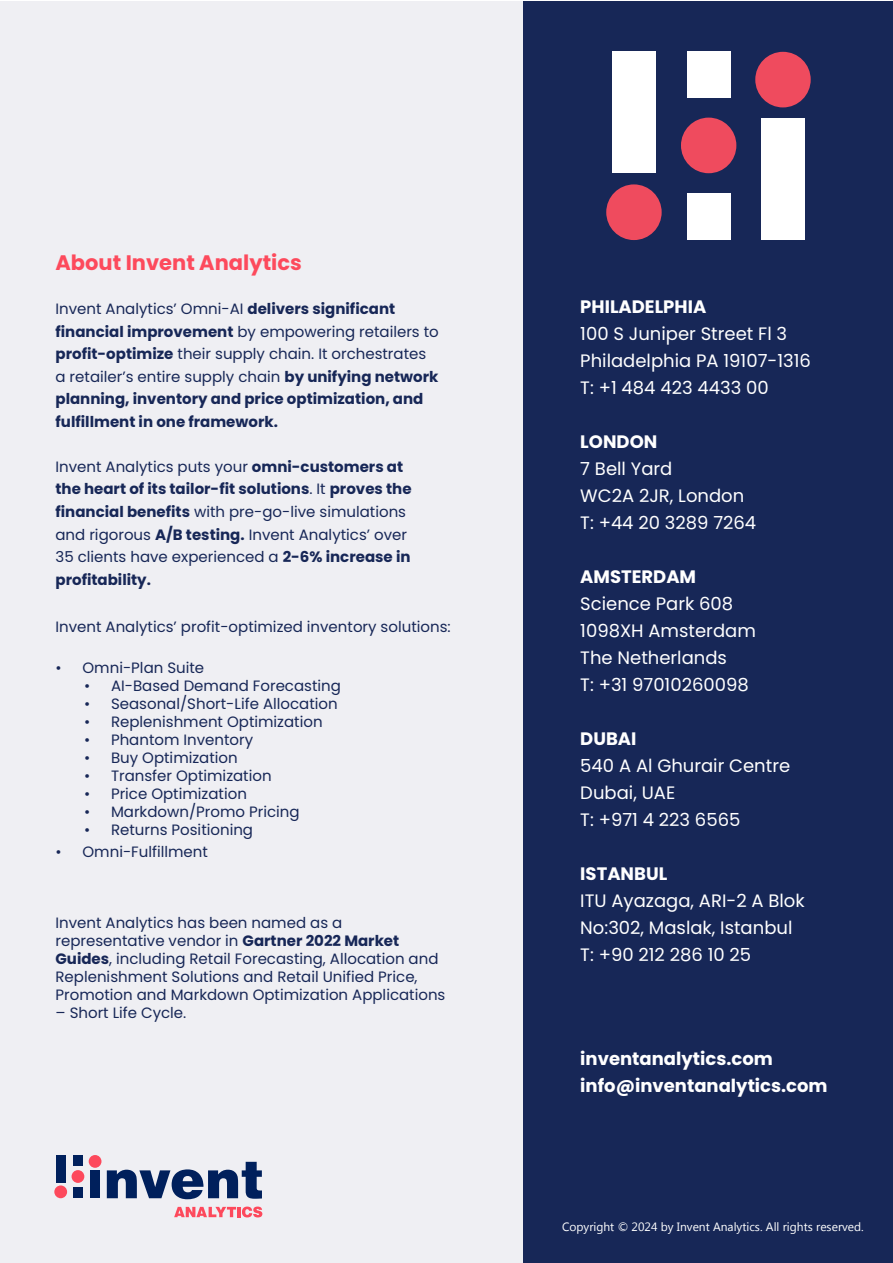
<style>
.page{position:relative;width:893px;height:1263px;background:#fff}
.page>*{position:absolute;margin:0;border:0;box-sizing:border-box;transform-origin:0 0}
.t1{font:700 21px "Poppins";color:#fd4a5c}
.t2{font:18px "Poppins";color:#fff}
.t3{font:700 18px "Poppins";color:#fff}
.t4{font:15px/18px "Poppins";color:#172757}
.t5{font:700 15px/22.5px "Poppins";color:#172757}
.t6{font:12px "Microsoft New Tai Lue";color:#fff}
.s1{font-weight:400}
.s2{font-weight:700}
</style>
<div class="page">
<div style="left:0;top:2px;width:571px;height:1261px;background:#efeff3"></div>
<div style="left:90px;top:1170px;width:10px;height:28px;background:#00205c"></div>
<div style="left:73px;top:1187px;width:10px;height:11px;background:#00205c"></div>
<div style="left:73px;top:1155px;width:10px;height:10px;background:#00205c"></div>
<svg style="left:107px;top:1162px;width:155px;height:37px"></svg>
<div style="left:72px;top:1170px;width:12px;height:13px;background:#fd495c;border-radius:50%"></div>
<div style="left:89px;top:1155px;width:12px;height:13px;background:#fd495c;border-radius:6px"></div>
<svg style="left:174px;top:1207px;width:62px;height:10px"></svg>
<hr style="left:237px;top:1207px;width:4px;height:10px;background:#fd495c">
<svg style="left:242px;top:1206px;width:20px;height:11px"></svg>
<div style="left:56px;top:1155px;width:10px;height:28px;background:#00205c"></div>
<svg style="left:54px;top:1185px;width:13px;height:13px"></svg>
<div style="left:524px;top:2px;width:369px;height:1261px;background:#172757"></div>
<div style="left:761px;top:119px;width:43px;height:121px;background:#fff"></div>
<div style="left:687px;top:193px;width:43px;height:47px;background:#fff"></div>
<div style="left:687px;top:51px;width:43px;height:47px;background:#fff"></div>
<div style="left:681px;top:118px;width:55px;height:55px;background:#ef4b5e;border-radius:50%"></div>
<div style="left:755px;top:52px;width:56px;height:55px;background:#ef4b5e;border-radius:50%"></div>
<div style="left:612px;top:52px;width:43px;height:121px;background:#fff"></div>
<div style="left:606px;top:184px;width:56px;height:56px;background:#ef4b5e;border-radius:50%"></div>
<p class="t1" style="left:56px;top:251px;width:248px">About Invent Analytics</p>
<p class="t5" style="left:56px;top:298px;width:385px"><span class="s1">Invent Analytics’ Omni-AI</span> delivers significant financial improvement <span class="s1">by empowering retailers to </span>profit-optimize <span class="s1">their supply chain. It orchestrates a retailer’s entire supply chain</span> by unifying network planning, inventory and price optimization, and fulfillment in one framework.</p>
<p class="t5" style="left:56px;top:456px;width:358px"><span class="s1">Invent Analytics puts your</span> omni-customers at the heart of its tailor-fit solutions<span class="s1">. It</span> proves the financial benefits <span class="s1">with pre-go-live simulations and rigorous</span> A/B testing. <span class="s1">Invent Analytics’ over 35 clients have experienced a</span> 2-6% increase in profitability.</p>
<p class="t4" style="left:56px;top:618px;width:397px">Invent Analytics’ profit-optimized inventory solutions:</p>
<p class="t4" style="left:56px;top:659px;width:150px">• Omni-Plan Suite</p>
<p class="t4" style="left:84px;top:677px;width:258px">• AI-Based Demand Forecasting</p>
<p class="t4" style="left:84px;top:695px;width:255px">• Seasonal/Short-Life Allocation</p>
<p class="t4" style="left:84px;top:713px;width:240px">• Replenishment Optimization</p>
<p class="t4" style="left:84px;top:731px;width:171px">• Phantom Inventory</p>
<p class="t4" style="left:84px;top:749px;width:155px">• Buy Optimization</p>
<p class="t4" style="left:84px;top:767px;width:189px">• Transfer Optimization</p>
<p class="t4" style="left:84px;top:785px;width:164px">• Price Optimization</p>
<p class="t4" style="left:84px;top:803px;width:217px">• Markdown/Promo Pricing</p>
<p class="t4" style="left:84px;top:821px;width:171px">• Returns Positioning</p>
<p class="t4" style="left:56px;top:843px;width:154px">• Omni-Fulfillment</p>
<p class="t4" style="left:56px;top:914px;width:391px">Invent Analytics has been named as a representative vendor in <span class="s2">Gartner 2022 Market Guides</span>, including Retail Forecasting, Allocation and Replenishment Solutions and Retail Unified Price, Promotion and Markdown Optimization Applications</p>
<p class="t4" style="left:56px;top:1004px;width:132px">– Short Life Cycle.</p>
<p class="t3" style="left:580px;top:296px;width:127px">PHILADELPHIA</p>
<p class="t2" style="left:580px;top:323px;width:208px">100 S Juniper Street Fl 3</p>
<p class="t2" style="left:580px;top:350px;width:232px">Philadelphia PA 19107-1316</p>
<p class="t2" style="left:580px;top:377px;width:190px">T: +1 484 423 4433 00</p>
<p class="t3" style="left:580px;top:431px;width:79px">LONDON</p>
<p class="t2" style="left:580px;top:458px;width:94px">7 Bell Yard</p>
<p class="t2" style="left:580px;top:485px;width:165px">WC2A 2JR, London</p>
<p class="t2" style="left:580px;top:512px;width:177px">T: +44 20 3289 7264</p>
<p class="t3" style="left:580px;top:566px;width:117px">AMSTERDAM</p>
<p class="t2" style="left:580px;top:593px;width:154px">Science Park 608</p>
<p class="t2" style="left:580px;top:620px;width:177px">1098XH Amsterdam</p>
<p class="t2" style="left:580px;top:647px;width:148px">The Netherlands</p>
<p class="t2" style="left:580px;top:674px;width:170px">T: +31 97010260098</p>
<p class="t3" style="left:580px;top:728px;width:58px">DUBAI</p>
<p class="t2" style="left:580px;top:755px;width:211px">540 A Al Ghurair Centre</p>
<p class="t2" style="left:580px;top:782px;width:96px">Dubai, UAE</p>
<p class="t2" style="left:580px;top:809px;width:162px">T: +971 4 223 6565</p>
<p class="t3" style="left:580px;top:863px;width:88px">ISTANBUL</p>
<p class="t2" style="left:580px;top:890px;width:226px">ITU Ayazaga, ARI-2 A Blok</p>
<p class="t2" style="left:580px;top:917px;width:214px">No:302, Maslak, Istanbul</p>
<p class="t2" style="left:580px;top:944px;width:172px">T: +90 212 286 10 25</p>
<p class="t3" style="left:580px;top:1048px;width:194px">inventanalytics.com</p>
<p class="t3" style="left:580px;top:1075px;width:249px">info@inventanalytics.com</p>
<p class="t6" style="left:562px;top:1220px;width:303px">Copyright © 2024 by Invent Analytics. All rights reserved.</p>
</div>
